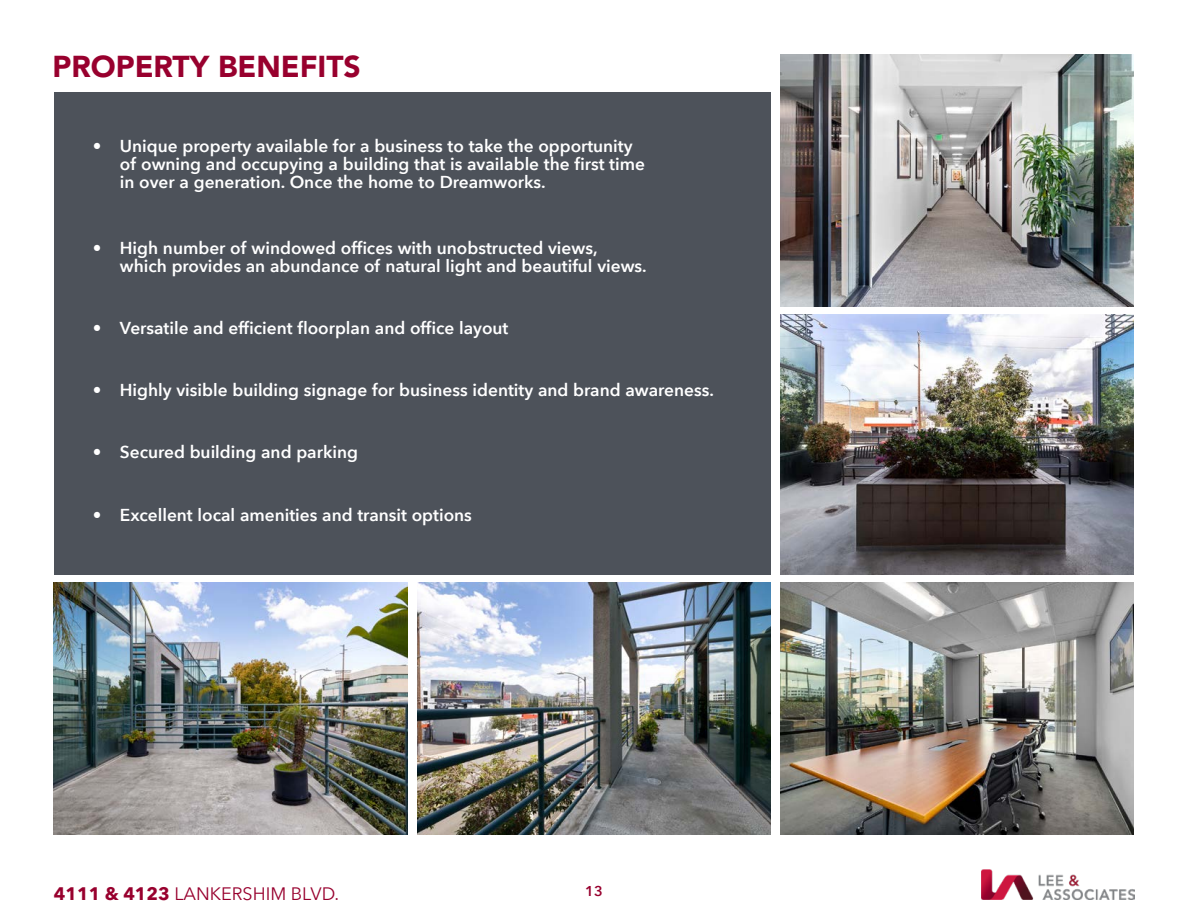
<style>
.page{position:relative;width:1188px;height:918px;background:#fff}
.page>*{position:absolute;margin:0;border:0;box-sizing:border-box;transform-origin:0 0}
.t1{font:900 30px "Avenir LT Std";color:#98002e}
.t2{font:18px "Avenir Next";color:#98002e}
.t3{font:600 17.25px/18px "Avenir Next";color:#fff}
.t4{font:600 14.25px "Avenir Next";color:#98002e}
.s1{font-weight:700}
</style>
<div class="page">
<img style="left:981px;top:870px;width:153px;height:30px">
<img style="left:781px;top:54px;width:353px;height:253px">
<img style="left:781px;top:314px;width:353px;height:261px">
<img style="left:781px;top:582px;width:353px;height:253px">
<img style="left:417px;top:582px;width:354px;height:253px">
<img style="left:54px;top:582px;width:353px;height:253px">
<div style="left:54px;top:92px;width:717px;height:483px;background:#4d525a"></div>
<h1 class="t1" style="left:52px;top:48px;width:310px">PROPERTY BENEFITS</h1>
<p class="t3" style="left:120px;top:137px;width:527px;text-indent:-27px">• Unique property available for a business to take the opportunity of owning and occupying a building that is available the first time in over a generation. Once the home to Dreamworks.</p>
<p class="t3" style="left:120px;top:238px;width:528px;text-indent:-27px">• High number of windowed offices with unobstructed views, which provides an abundance of natural light and beautiful views.</p>
<p class="t3" style="left:93px;top:319px;width:417px">• Versatile and efficient floorplan and office layout</p>
<p class="t3" style="left:93px;top:381px;width:623px">• Highly visible building signage for business identity and brand awareness.</p>
<p class="t3" style="left:93px;top:443px;width:267px">• Secured building and parking</p>
<p class="t3" style="left:93px;top:505px;width:381px">• Excellent local amenities and transit options</p>
<p class="t2" style="left:54px;top:878px;width:287px"><span class="s1">4111 &amp; 4123</span> LANKERSHIM BLVD.</p>
<p class="t4" style="left:585px;top:879px;width:19px">13</p>
</div>
